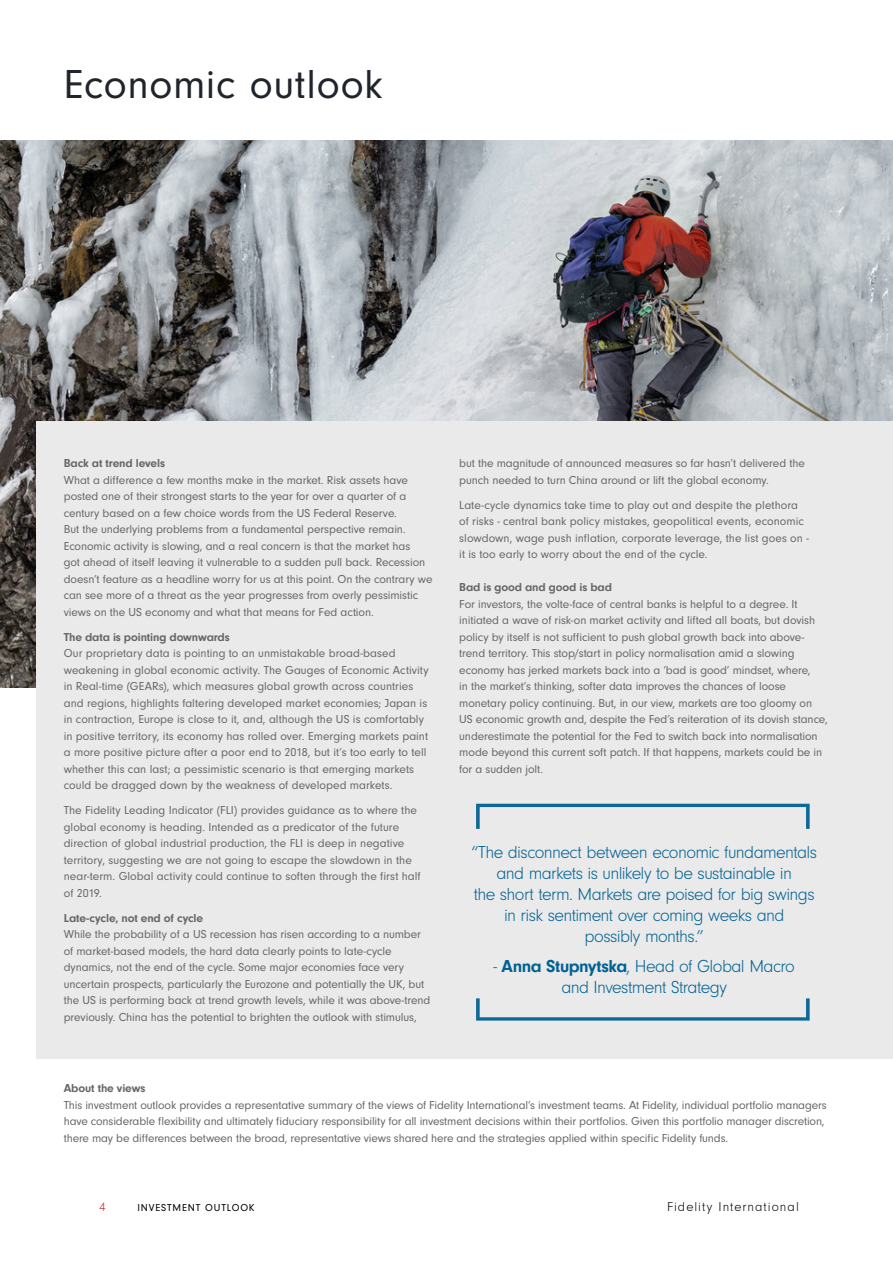
<style>
.page{position:relative;width:893px;height:1263px;background:#fff}
.page>*{position:absolute;margin:0;border:0;box-sizing:border-box;transform-origin:0 0}
.t1{font:42px "Neuzeit Gro";letter-spacing:.015em;color:#20242b}
.t2{font:300 18px/21px "Neuzeit Gro";letter-spacing:-.035em;color:#006193;text-align:center}
.t3{font:300 13.2px "Neuzeit Gro";letter-spacing:.08em;color:#000}
.t4{font:300 13.2px "Neuzeit Gro";color:#b72f2a}
.t5{font:12px/16.5px "Neuzeit Gro";letter-spacing:-.005em;color:#666767}
.t6{font:700 12px "Neuzeit Gro";letter-spacing:-.01em;color:#666767}
.t7{font:10.5px "Neuzeit Gro";letter-spacing:.08em;color:#000}
.s1{font-weight:700}
</style>
<div class="page">
<img style="left:0;top:140px;width:893px;height:548px">
<div style="left:37px;top:421px;width:856px;height:638px;background:#eaeaea"></div>
<svg style="left:476px;top:804px;width:334px;height:25px"></svg>
<svg style="left:476px;top:998px;width:334px;height:22px"></svg>
<h1 class="t1" style="left:64px;top:62px;width:321px">Economic outlook</h1>
<p class="t6" style="left:64px;top:457px;width:103px">Back at trend levels</p>
<p class="t5" style="left:64px;top:472px;width:370px">What a difference a few months make in the market. Risk assets have posted one of their strongest starts to the year for over a quarter of a century based on a few choice words from the US Federal Reserve.<br>But the underlying problems from a fundamental perspective remain.<br>Economic activity is slowing, and a real concern is that the market has<br>got ahead of itself leaving it vulnerable to a sudden pull back. Recession doesn’t feature as a headline worry for us at this point. On the contrary we can see more of a threat as the year progresses from overly pessimistic views on the US economy and what that means for Fed action.</p>
<p class="t6" style="left:64px;top:630px;width:168px">The data is pointing downwards</p>
<p class="t5" style="left:64px;top:645px;width:366px">Our proprietary data is pointing to an unmistakable broad-based weakening in global economic activity. The Gauges of Economic Activity in Real-time (GEARs), which measures global growth across countries and regions, highlights faltering developed market economies; Japan is in contraction, Europe is close to it, and, although the US is comfortably in positive territory, its economy has rolled over. Emerging markets paint a more positive picture after a poor end to 2018, but it’s too early to tell whether this can last; a pessimistic scenario is that emerging markets could be dragged down by the weakness of developed markets.</p>
<p class="t5" style="left:64px;top:802px;width:358px">The Fidelity Leading Indicator (FLI) provides guidance as to where the global economy is heading. Intended as a predicator of the future direction of global industrial production, the FLI is deep in negative territory, suggesting we are not going to escape the slowdown in the near-term. Global activity could continue to soften through the first half of 2019.</p>
<p class="t6" style="left:64px;top:911px;width:141px">Late-cycle, not end of cycle</p>
<p class="t5" style="left:64px;top:926px;width:368px">While the probability of a US recession has risen according to a number of market-based models, the hard data clearly points to late-cycle dynamics, not the end of the cycle. Some major economies face very uncertain prospects, particularly the Eurozone and potentially the UK, but the US is performing back at trend growth levels, while it was above-trend previously. China has the potential to brighten the outlook with stimulus,</p>
<p class="t5" style="left:459px;top:455px;width:347px">but the magnitude of announced measures so far hasn’t delivered the punch needed to turn China around or lift the global economy.</p>
<p class="t5" style="left:459px;top:497px;width:351px">Late-cycle dynamics take time to play out and despite the plethora of risks - central bank policy mistakes, geopolitical events, economic slowdown, wage push inflation, corporate leverage, the list goes on - it is too early to worry about the end of the cycle.</p>
<p class="t6" style="left:459px;top:581px;width:154px">Bad is good and good is bad</p>
<p class="t5" style="left:459px;top:596px;width:370px">For investors, the volte-face of central banks is helpful to a degree. It initiated a wave of risk-on market activity and lifted all boats, but dovish policy by itself is not sufficient to push global growth back into above&shy;trend territory. This stop/start in policy normalisation amid a slowing economy has jerked markets back into a ‘bad is good’ mindset, where,<br>in the market’s thinking, softer data improves the chances of loose monetary policy continuing. But, in our view, markets are too gloomy on US economic growth and, despite the Fed’s reiteration of its dovish stance, underestimate the potential for the Fed to switch back into normalisation mode beyond this current soft patch. If that happens, markets could be in for a sudden jolt.</p>
<h2 class="t2" style="left:471px;top:842px;width:347px">“The disconnect between economic fundamentals and markets is unlikely to be sustainable in<br>the short term. Markets are poised for big swings in risk sentiment over coming weeks and<br>possibly months.”</h2>
<h2 class="t2" style="left:494px;top:956px;width:303px">- <span class="s1">Anna Stupnytska</span>, Head of Global Macro and Investment Strategy</h2>
<p class="t6" style="left:64px;top:1082px;width:83px">About the views</p>
<p class="t5" style="left:64px;top:1097px;width:764px">This investment outlook provides a representative summary of the views of Fidelity International’s investment teams. At Fidelity, individual portfolio managers have considerable flexibility and ultimately fiduciary responsibility for all investment decisions within their portfolios. Given this portfolio manager discretion, there may be differences between the broad, representative views shared here and the strategies applied within specific Fidelity funds.</p>
<p class="t4" style="left:99px;top:1200px;width:8px">4</p>
<p class="t7" style="left:137px;top:1201px;width:119px">INVESTMENT OUTLOOK</p>
<p class="t3" style="left:667px;top:1199px;width:133px">Fidelity International</p>
</div>
